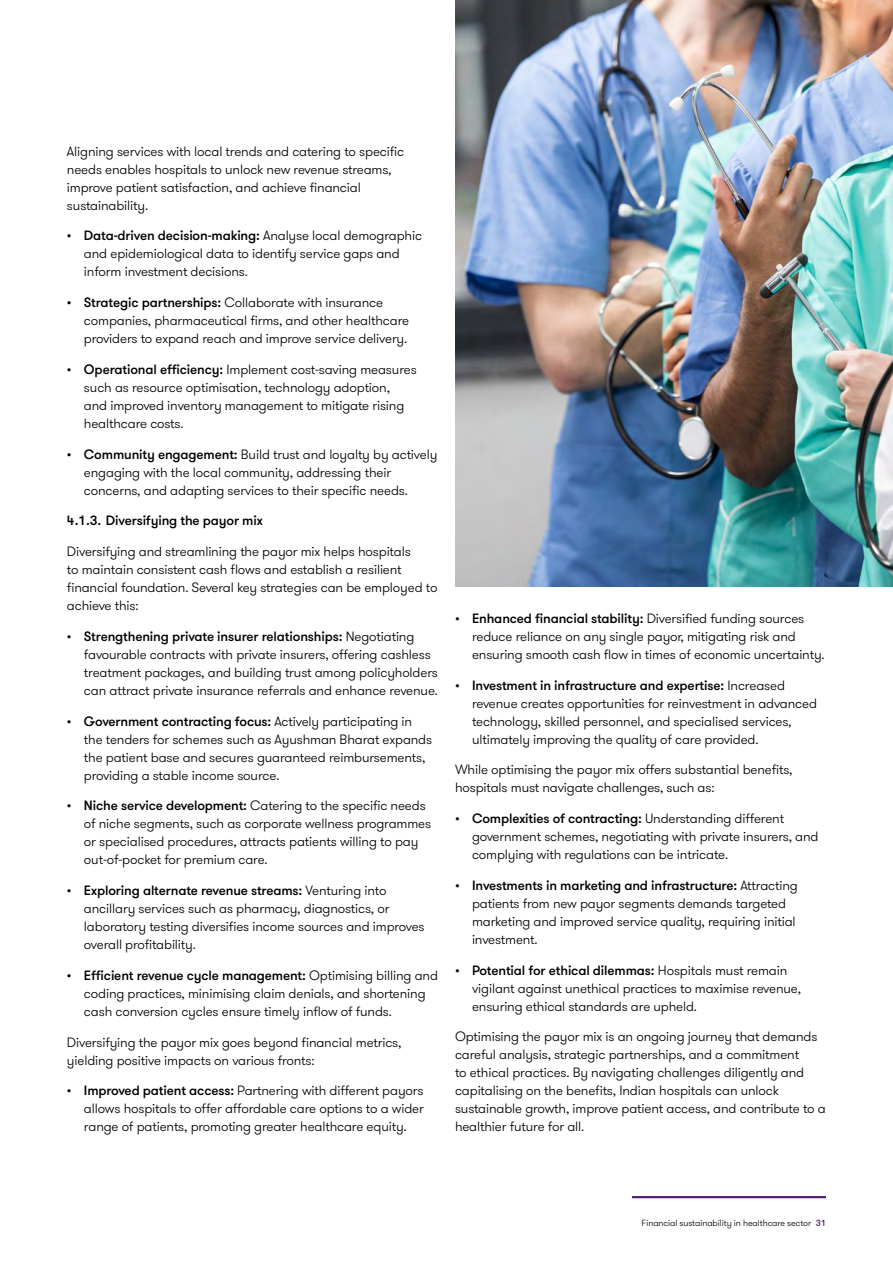
<style>
.page{position:relative;width:893px;height:1263px;background:#fff}
.page>*{position:absolute;margin:0;border:0;box-sizing:border-box;transform-origin:0 0}
.t1{font:300 13.5px/18px "GT Walsheim Pro";letter-spacing:-.01em;color:#000}
.t2{font:500 13.5px "GT Walsheim Pro";letter-spacing:-.01em;color:#000}
.t3{font:300 9px "GT Walsheim Pro";letter-spacing:-.01em;color:#000}
.s1{font-weight:500}
.s2{font-weight:500;color:#512178}
</style>
<div class="page">
<hr style="left:632px;top:1196px;width:194px;height:2px;background:#512178">
<img style="left:456px;top:0;width:437px;height:586px">
<p class="t1" style="left:67px;top:142px;width:339px">Aligning services with local trends and catering to specific needs enables hospitals to unlock new revenue streams, improve patient satisfaction, and achieve financial sustainability.</p>
<p class="t1" style="left:84px;top:227px;width:340px;text-indent:-17px"><span class="s1">• Data-driven decision-making:</span> Analyse local demographic and epidemiological data to identify service gaps and inform investment decisions.</p>
<p class="t1" style="left:84px;top:294px;width:327px;text-indent:-17px"><span class="s1">• Strategic partnerships:</span> Collaborate with insurance companies, pharmaceutical firms, and other healthcare providers to expand reach and improve service delivery.</p>
<p class="t1" style="left:84px;top:360px;width:334px;text-indent:-17px"><span class="s1">• Operational efficiency:</span> Implement cost-saving measures such as resource optimisation, technology adoption,<br>and improved inventory management to mitigate rising healthcare costs.</p>
<p class="t1" style="left:84px;top:445px;width:355px;text-indent:-17px"><span class="s1">• Community engagement:</span> Build trust and loyalty by actively engaging with the local community, addressing their concerns, and adapting services to their specific needs.</p>
<p class="t2" style="left:67px;top:512px;width:197px">4.1.3. Diversifying the payor mix</p>
<p class="t1" style="left:67px;top:543px;width:372px">Diversifying and streamlining the payor mix helps hospitals<br>to maintain consistent cash flows and establish a resilient financial foundation. Several key strategies can be employed to achieve this:</p>
<p class="t1" style="left:84px;top:627px;width:355px;text-indent:-17px"><span class="s1">• Strengthening private insurer relationships:</span> Negotiating favourable contracts with private insurers, offering cashless treatment packages, and building trust among policyholders can attract private insurance referrals and enhance revenue.</p>
<p class="t1" style="left:84px;top:712px;width:350px;text-indent:-17px"><span class="s1">• Government contracting focus:</span> Actively participating in the tenders for schemes such as Ayushman Bharat expands the patient base and secures guaranteed reimbursements, providing a stable income source.</p>
<p class="t1" style="left:84px;top:797px;width:349px;text-indent:-17px"><span class="s1">• Niche service development:</span> Catering to the specific needs of niche segments, such as corporate wellness programmes or specialised procedures, attracts patients willing to pay out-of-pocket for premium care.</p>
<p class="t1" style="left:84px;top:882px;width:342px;text-indent:-17px"><span class="s1">• Exploring alternate revenue streams:</span> Venturing into ancillary services such as pharmacy, diagnostics, or laboratory testing diversifies income sources and improves overall profitability.</p>
<p class="t1" style="left:84px;top:966px;width:355px;text-indent:-17px"><span class="s1">• Efficient revenue cycle management:</span> Optimising billing and coding practices, minimising claim denials, and shortening cash conversion cycles ensure timely inflow of funds.</p>
<p class="t1" style="left:67px;top:1033px;width:336px">Diversifying the payor mix goes beyond financial metrics, yielding positive impacts on various fronts:</p>
<p class="t1" style="left:84px;top:1082px;width:341px;text-align:justify;text-indent:-17px"><span class="s1">• Improved patient access:</span> Partnering with different payors allows hospitals to offer affordable care options to a wider range of patients, promoting greater healthcare equity.</p>
<p class="t1" style="left:472px;top:609px;width:354px;text-indent:-17px"><span class="s1">• Enhanced financial stability:</span> Diversified funding sources reduce reliance on any single payor, mitigating risk and ensuring smooth cash flow in times of economic uncertainty.</p>
<p class="t1" style="left:472px;top:676px;width:346px;text-indent:-17px"><span class="s1">• Investment in infrastructure and expertise:</span> Increased revenue creates opportunities for reinvestment in advanced technology, skilled personnel, and specialised services, ultimately improving the quality of care provided.</p>
<p class="t1" style="left:455px;top:761px;width:339px">While optimising the payor mix offers substantial benefits, hospitals must navigate challenges, such as:</p>
<p class="t1" style="left:472px;top:810px;width:348px;text-indent:-17px"><span class="s1">• Complexities of contracting:</span> Understanding different government schemes, negotiating with private insurers, and complying with regulations can be intricate.</p>
<p class="t1" style="left:472px;top:876px;width:327px;text-indent:-17px"><span class="s1">• Investments in marketing and infrastructure:</span> Attracting patients from new payor segments demands targeted marketing and improved service quality, requiring initial investment.</p>
<p class="t1" style="left:472px;top:961px;width:331px;text-indent:-17px"><span class="s1">• Potential for ethical dilemmas:</span> Hospitals must remain vigilant against unethical practices to maximise revenue, ensuring ethical standards are upheld.</p>
<p class="t1" style="left:455px;top:1028px;width:372px">Optimising the payor mix is an ongoing journey that demands careful analysis, strategic partnerships, and a commitment<br>to ethical practices. By navigating challenges diligently and capitalising on the benefits, Indian hospitals can unlock sustainable growth, improve patient access, and contribute to a healthier future for all.</p>
<p class="t3" style="left:642px;top:1217px;width:186px">Financial sustainability in healthcare sector <span class="s2">31</span></p>
</div>
